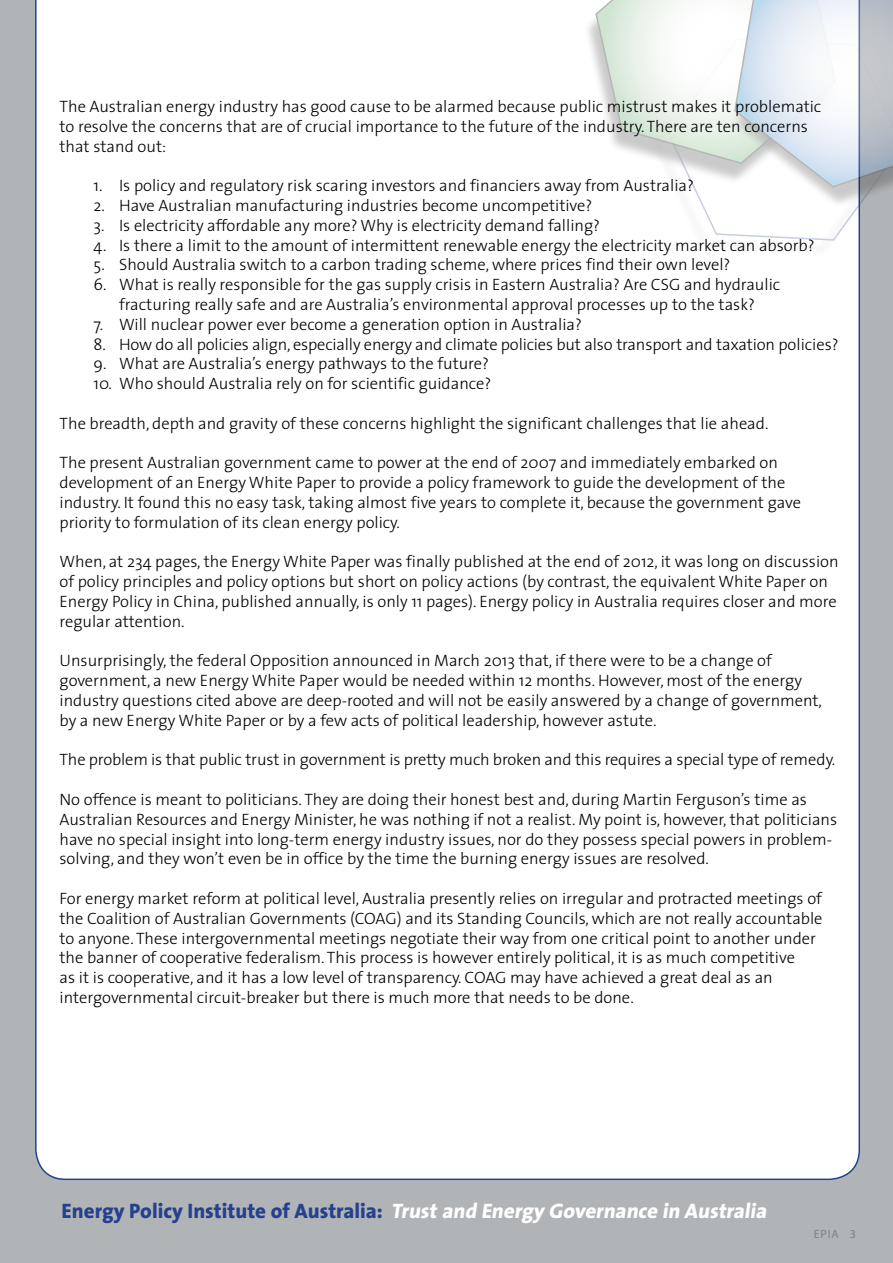
<style>
.page{position:relative;width:893px;height:1263px;background:#b1b4b6}
.page>*{position:absolute;margin:0;border:0;box-sizing:border-box;transform-origin:0 0}
.t1{font:800 21px "The Sans";color:#fff}
.t2{font:300 16.5px/19.8px "The Sans";color:#000}
.t3{font:12px "Myriad Pro";color:#808285}
.s1{color:#25408f}
</style>
<div class="page">
<div style="left:35px;top:0;width:825px;height:1180px;background:#fff"></div>
<div style="left:649px;top:40px;width:244px;height:218px;background:#000;opacity:.75"></div>
<svg style="left:667px;top:188px;width:226px;height:53px;background:#f1f2f3"></svg>
<div style="left:582px;top:0;width:256px;height:185px;background:#000;opacity:.75"></div>
<div style="left:732px;top:0;width:161px;height:209px;background:#000;opacity:.75"></div>
<svg style="left:594px;top:0;width:299px;height:188px;background:#e3e8ea"></svg>
<p class="t2" style="left:60px;top:96px;width:763px">The Australian energy industry has good cause to be alarmed because public mistrust makes it problematic to resolve the concerns that are of crucial importance to the future of the industry. There are ten concerns that stand out:</p>
<p class="t2" style="left:94px;top:175px;width:602px">1. Is policy and regulatory risk scaring investors and financiers away from Australia?</p>
<p class="t2" style="left:94px;top:195px;width:500px">2. Have Australian manufacturing industries become uncompetitive?</p>
<p class="t2" style="left:94px;top:215px;width:508px">3. Is electricity affordable any more? Why is electricity demand falling?</p>
<p class="t2" style="left:94px;top:235px;width:723px">4. Is there a limit to the amount of intermittent renewable energy the electricity market can absorb?</p>
<p class="t2" style="left:94px;top:254px;width:638px">5. Should Australia switch to a carbon trading scheme, where prices find their own level?</p>
<p class="t2" style="left:94px;top:274px;width:688px;text-align:center">6. What is really responsible for the gas supply crisis in Eastern Australia? Are CSG and hydraulic fracturing really safe and are Australia’s environmental approval processes up to the task?</p>
<p class="t2" style="left:94px;top:314px;width:490px">7. Will nuclear power ever become a generation option in Australia?</p>
<p class="t2" style="left:94px;top:334px;width:747px">8. How do all policies align, especially energy and climate policies but also transport and taxation policies?</p>
<p class="t2" style="left:94px;top:353px;width:397px">9. What are Australia’s energy pathways to the future?</p>
<p class="t2" style="left:94px;top:373px;width:399px">10. Who should Australia rely on for scientific guidance?</p>
<p class="t2" style="left:60px;top:413px;width:710px">The breadth, depth and gravity of these concerns highlight the significant challenges that lie ahead.</p>
<p class="t2" style="left:60px;top:452px;width:743px">The present Australian government came to power at the end of 2007 and immediately embarked on development of an Energy White Paper to provide a policy framework to guide the development of the industry. It found this no easy task, taking almost five years to complete it, because the government gave priority to formulation of its clean energy policy.</p>
<p class="t2" style="left:60px;top:551px;width:781px">When, at 234 pages, the Energy White Paper was finally published at the end of 2012, it was long on discussion of policy principles and policy options but short on policy actions (by contrast, the equivalent White Paper on Energy Policy in China, published annually, is only 11 pages). Energy policy in Australia requires closer and more regular attention.</p>
<p class="t2" style="left:60px;top:650px;width:764px">Unsurprisingly, the federal Opposition announced in March 2013 that, if there were to be a change of government, a new Energy White Paper would be needed within 12 months. However, most of the energy industry questions cited above are deep-rooted and will not be easily answered by a change of government, by a new Energy White Paper or by a few acts of political leadership, however astute.</p>
<p class="t2" style="left:60px;top:749px;width:777px">The problem is that public trust in government is pretty much broken and this requires a special type of remedy.</p>
<p class="t2" style="left:60px;top:789px;width:779px">No offence is meant to politicians. They are doing their honest best and, during Martin Ferguson’s time as Australian Resources and Energy Minister, he was nothing if not a realist. My point is, however, that politicians have no special insight into long-term energy industry issues, nor do they possess special powers in problem&shy;solving, and they won’t even be in office by the time the burning energy issues are resolved.</p>
<p class="t2" style="left:60px;top:888px;width:765px">For energy market reform at political level, Australia presently relies on irregular and protracted meetings of the Coalition of Australian Governments (COAG) and its Standing Councils, which are not really accountable to anyone. These intergovernmental meetings negotiate their way from one critical point to another under the banner of cooperative federalism. This process is however entirely political, it is as much competitive<br>as it is cooperative, and it has a low level of transparency. COAG may have achieved a great deal as an intergovernmental circuit-breaker but there is much more that needs to be done.</p>
<p class="t1" style="left:62px;top:1193px;width:711px"><span class="s1">E n e rgy Po l i cy I n st it u t e of Au st ra l i a :</span> Trustand Energy Governance in Australia</p>
<p class="t3" style="left:814px;top:1227px;width:44px">EPIA 3</p>
</div>
